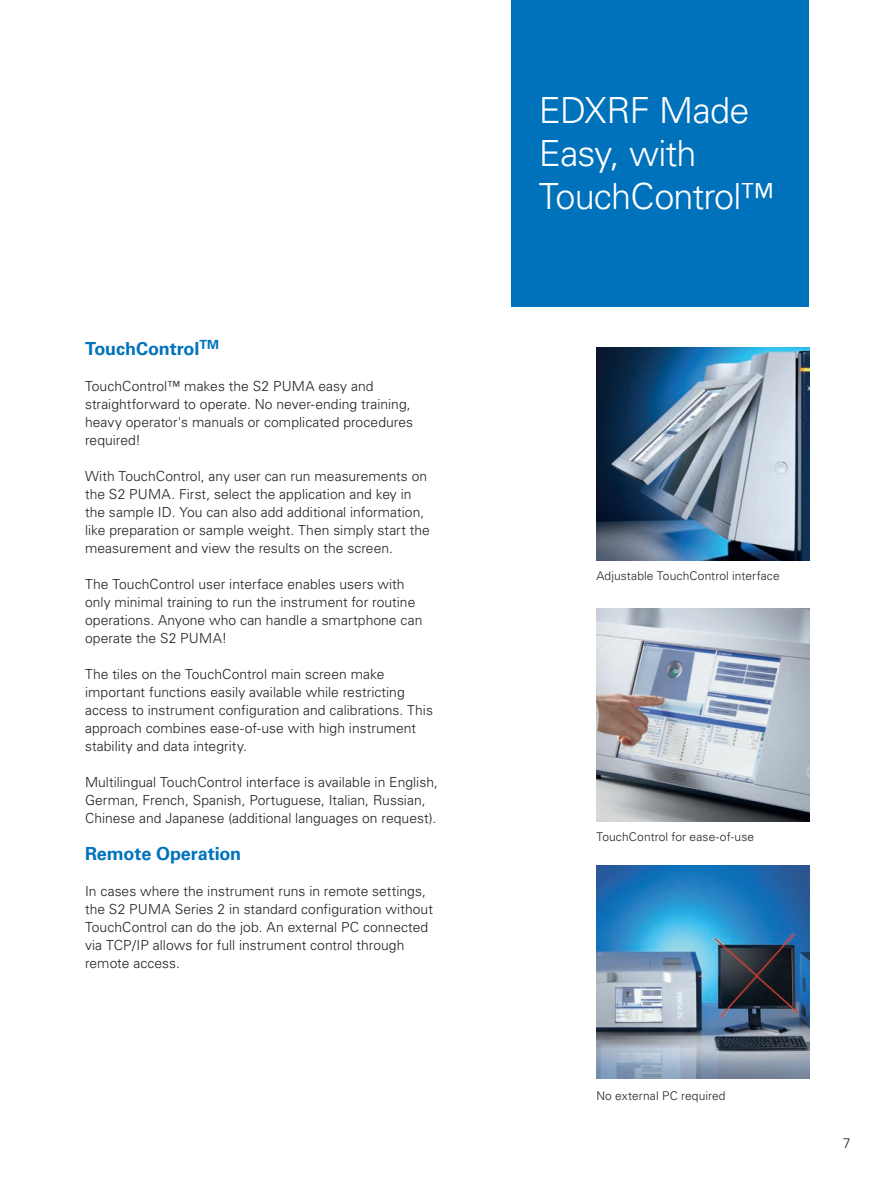
<style>
.page{position:relative;width:893px;height:1187px;background:#fff}
.page>*{position:absolute;margin:0;border:0;box-sizing:border-box;transform-origin:0 0}
.t1{font:300 36px/43.2px "Univers LT Std";letter-spacing:-.02em;color:#fff}
.t2{font:700 18px "Univers LT Std";letter-spacing:-.005em;color:#0072bc}
.t3{font:300 13.8px/18px "Univers LT Std";color:#231f20}
.t4{font:300 12px "Univers LT Std";letter-spacing:.01em;color:#231f20}
</style>
<div class="page">
<div style="left:511px;top:0;width:298px;height:306px;background:#0072bc"></div>
<img style="left:596px;top:608px;width:213px;height:213px">
<img style="left:596px;top:347px;width:213px;height:213px">
<img style="left:596px;top:865px;width:213px;height:213px">
<h2 class="t2" style="left:85px;top:338px;width:136px">TouchControl<sup>TM</sup></h2>
<p class="t3" style="left:85px;top:377px;width:329px">TouchControl™ makes the S2 PUMA easy and straightforward to operate. No never-ending training, heavy operator's manuals or complicated procedures required!</p>
<p class="t3" style="left:85px;top:467px;width:346px">With TouchControl, any user can run measurements on the S2 PUMA. First, select the application and key in the sample ID. You can also add additional information, like preparation or sample weight. Then simply start the measurement and view the results on the screen.</p>
<p class="t3" style="left:85px;top:575px;width:339px">The TouchControl user interface enables users with only minimal training to run the instrument for routine operations. Anyone who can handle a smartphone can operate the S2 PUMA!</p>
<p class="t3" style="left:85px;top:665px;width:349px">The tiles on the TouchControl main screen make important functions easily available while restricting access to instrument configuration and calibrations. This approach combines ease-of-use with high instrument stability and data integrity.</p>
<p class="t3" style="left:85px;top:773px;width:354px">Multilingual TouchControl interface is available in English,<br>German, French, Spanish, Portuguese, Italian, Russian,<br>Chinese and Japanese (additional languages on request).</p>
<h2 class="t2" style="left:85px;top:842px;width:158px">Remote Operation</h2>
<p class="t3" style="left:85px;top:881px;width:349px">In cases where the instrument runs in remote settings, the S2 PUMA Series 2 in standard configuration without TouchControl can do the job. An external PC connected via TCP/IP allows for full instrument control through remote access.</p>
<h1 class="t1" style="left:539px;top:89px;width:237px">EDXRF Made<br>Easy, with<br>TouchControl™</h1>
<p class="t4" style="left:596px;top:568px;width:185px">Adjustable TouchControl interface</p>
<p class="t4" style="left:596px;top:829px;width:159px">TouchControl for ease-of-use</p>
<p class="t4" style="left:596px;top:1088px;width:131px">No external PC required</p>
<p class="t3" style="left:843px;top:1133px;width:9px">7</p>
</div>
